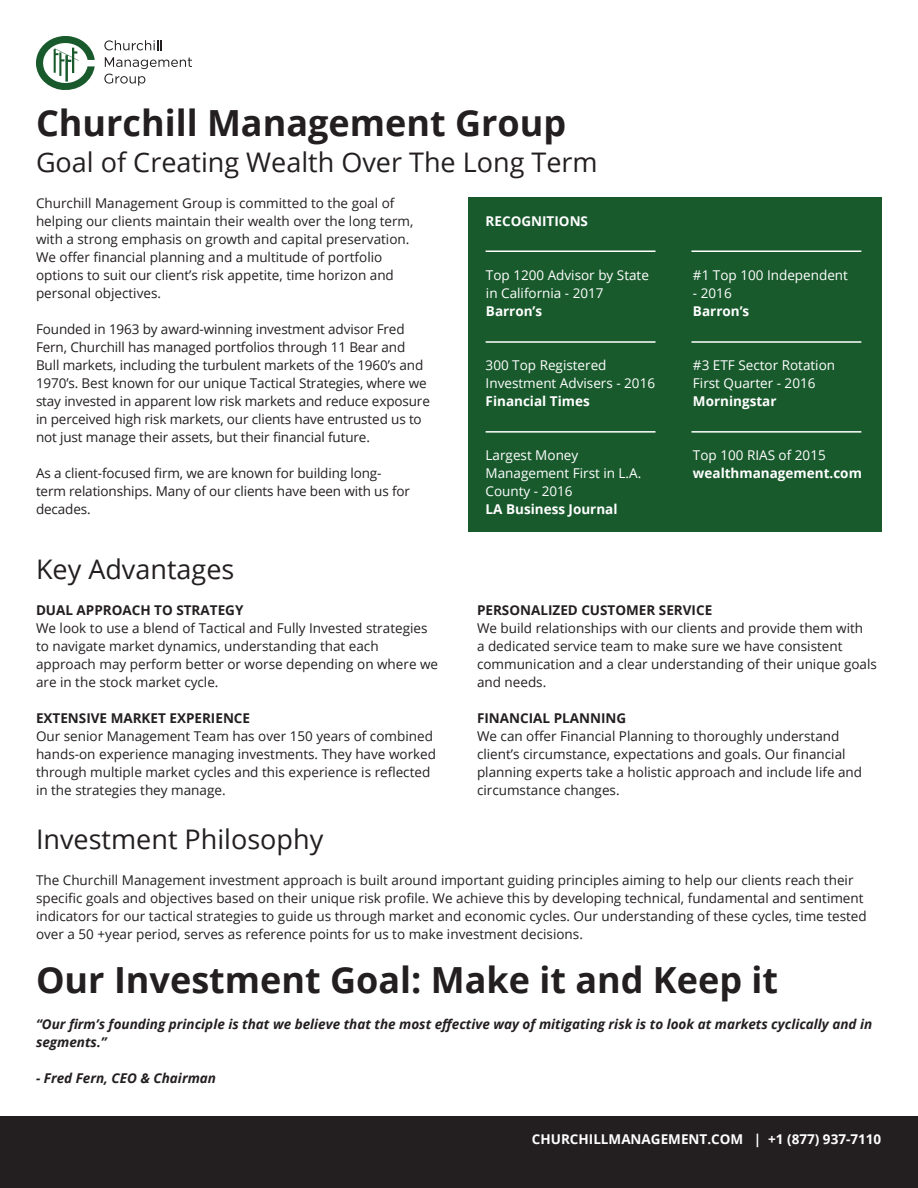
<style>
.page{position:relative;width:918px;height:1188px;background:#fff}
.page>*{position:absolute;margin:0;border:0;box-sizing:border-box;transform-origin:0 0}
.t1{font:700 36px "Open Sans";color:#231f20}
.t2{font:27px "Open Sans";color:#231f20}
.t3{font:13.5px/18px "Open Sans";color:#231f20}
.t4{font:13.5px/18px "Open Sans";color:#fff}
.p_italic{font:italic 700 13.5px/18px "Open Sans";color:#231f20}
.t5{font:700 13.5px "Open Sans";color:#fff}
.t6{font:700 13.5px "Open Sans";color:#231f20}
.s1{font-weight:700}
</style>
<div class="page">
<div style="left:468px;top:197px;width:414px;height:335px;background:#195a2d"></div>
<div style="left:0;top:1116px;width:918px;height:72px;background:#231f20"></div>
<hr style="left:486px;top:250px;width:170px;height:2px;background:#fff">
<hr style="left:692px;top:250px;width:169px;height:2px;background:#fff">
<hr style="left:486px;top:341px;width:170px;height:2px;background:#fff">
<hr style="left:692px;top:341px;width:169px;height:2px;background:#fff">
<hr style="left:486px;top:431px;width:170px;height:2px;background:#fff">
<hr style="left:692px;top:431px;width:169px;height:2px;background:#fff">
<svg style="left:104px;top:40px;width:58px;height:10px"></svg>
<svg style="left:104px;top:57px;width:88px;height:29px"></svg>
<svg style="left:36px;top:36px;width:59px;height:54px"></svg>
<p class="t1" style="left:36px;top:97px;width:532px">Churchill Management Group</p>
<p class="t2" style="left:36px;top:143px;width:563px">Goal of Creating Wealth Over The Long Term</p>
<p class="t3" style="left:36px;top:193px;width:379px">Churchill Management Group is committed to the goal of helping our clients maintain their wealth over the long term, with a strong emphasis on growth and capital preservation.<br>We offer financial planning and a multitude of portfolio options to suit our client’s risk appetite, time horizon and personal objectives.</p>
<p class="t3" style="left:36px;top:319px;width:395px">Founded in 1963 by award-winning investment advisor Fred Fern, Churchill has managed portfolios through 11 Bear and Bull markets, including the turbulent markets of the 1960’s and 1970’s. Best known for our unique Tactical Strategies, where we stay invested in apparent low risk markets and reduce exposure in perceived high risk markets, our clients have entrusted us to not just manage their assets, but their financial future.</p>
<p class="t3" style="left:36px;top:463px;width:376px">As a client-focused firm, we are known for building long&shy;term relationships. Many of our clients have been with us for decades.</p>
<p class="t5" style="left:486px;top:211px;width:104px">RECOGNITIONS</p>
<p class="t4" style="left:486px;top:265px;width:165px">Top 1200 Advisor by State in California - 2017<br><span class="s1">Barron’s</span></p>
<p class="t4" style="left:486px;top:356px;width:171px">300 Top Registered<br>Investment Advisers - 2016</p>
<p class="t5" style="left:486px;top:392px;width:106px">Financial Times</p>
<p class="t4" style="left:486px;top:446px;width:157px">Largest Money<br>Management First in L.A.<br>County - 2016</p>
<p class="t5" style="left:486px;top:500px;width:133px">LA Business Journal</p>
<p class="t4" style="left:693px;top:266px;width:156px">#1 Top 100 Independent</p>
<p class="t4" style="left:693px;top:284px;width:40px">- 2016</p>
<p class="t5" style="left:693px;top:301px;width:58px">Barron’s</p>
<p class="t4" style="left:693px;top:356px;width:144px">#3 ETF Sector Rotation<br>First Quarter - 2016</p>
<p class="t5" style="left:693px;top:391px;width:85px">Morningstar</p>
<p class="t4" style="left:693px;top:446px;width:134px">Top 100 RIAS of 2015</p>
<p class="t5" style="left:693px;top:463px;width:170px">wealthmanagement.com</p>
<p class="t2" style="left:36px;top:550px;width:200px">Key Advantages</p>
<p class="t6" style="left:36px;top:600px;width:209px">DUAL APPROACH TO STRATEGY</p>
<p class="t3" style="left:36px;top:618px;width:404px">We look to use a blend of Tactical and Fully Invested strategies to navigate market dynamics, understanding that each approach may perform better or worse depending on where we are in the stock market cycle.</p>
<p class="t6" style="left:36px;top:708px;width:216px">EXTENSIVE MARKET EXPERIENCE</p>
<p class="t3" style="left:36px;top:726px;width:402px">Our senior Management Team has over 150 years of combined hands-on experience managing investments. They have worked through multiple market cycles and this experience is reflected in the strategies they manage.</p>
<p class="t6" style="left:477px;top:600px;width:237px">PERSONALIZED CUSTOMER SERVICE</p>
<p class="t3" style="left:477px;top:618px;width:401px">We build relationships with our clients and provide them with<br>a dedicated service team to make sure we have consistent communication and a clear understanding of their unique goals and needs.</p>
<p class="t6" style="left:477px;top:708px;width:151px">FINANCIAL PLANNING</p>
<p class="t3" style="left:477px;top:726px;width:387px">We can offer Financial Planning to thoroughly understand client’s circumstance, expectations and goals. Our financial planning experts take a holistic approach and include life and circumstance changes.</p>
<p class="t2" style="left:36px;top:820px;width:289px">Investment Philosophy</p>
<p class="t3" style="left:36px;top:870px;width:832px">The Churchill Management investment approach is built around important guiding principles aiming to help our clients reach their specific goals and objectives based on their unique risk profile. We achieve this by developing technical, fundamental and sentiment indicators for our tactical strategies to guide us through market and economic cycles. Our understanding of these cycles, time tested over a 50 +year period, serves as reference points for us to make investment decisions.</p>
<p class="t1" style="left:36px;top:954px;width:744px">Our Investment Goal: Make it and Keep it</p>
<p class="p_italic" style="left:36px;top:1014px;width:838px">“Our firm’s founding principle is that we believe that the most effective way of mitigating risk is to look at markets cyclically and in segments.”</p>
<p class="p_italic" style="left:36px;top:1068px;width:182px">- Fred Fern, CEO &amp; Chairman</p>
<p class="t5" style="left:532px;top:1130px;width:351px">CHURCHILLMANAGEMENT.COM | +1 (877) 937-7110</p>
</div>
